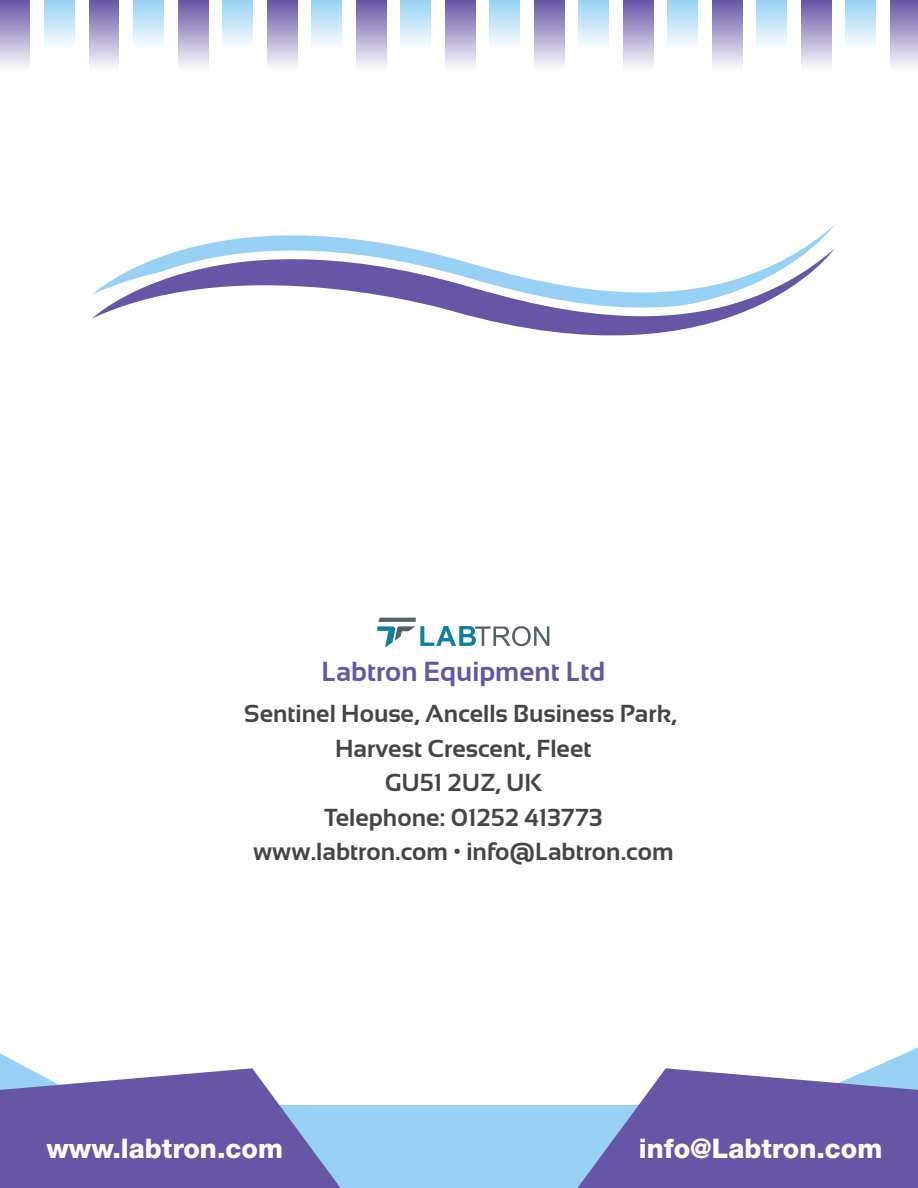
<style>
.page{position:relative;width:918px;height:1188px;background:#fff}
.page>*{position:absolute;margin:0;border:0;box-sizing:border-box;transform-origin:0 0}
.t1{font:700 27.6px "Sansation";color:#6756a6}
.t2{font:800 27px "Helvetica Neue LT Std";color:#fff}
.t3{font:700 24.6px/34.5px "Sansation";color:#454545;text-align:center}
</style>
<div class="page">
<svg style="left:92px;top:225px;width:743px;height:111px"></svg>
<div style="left:0;top:0;width:30px;height:70px;background:linear-gradient(to bottom,#6756a6,#faf9fc)"></div>
<div style="left:89px;top:0;width:30px;height:70px;background:linear-gradient(to bottom,#6756a6,#faf9fc)"></div>
<div style="left:178px;top:0;width:30px;height:70px;background:linear-gradient(to bottom,#6756a6,#faf9fc)"></div>
<div style="left:267px;top:0;width:30px;height:70px;background:linear-gradient(to bottom,#6756a6,#faf9fc)"></div>
<div style="left:356px;top:0;width:30px;height:70px;background:linear-gradient(to bottom,#6756a6,#faf9fc)"></div>
<div style="left:445px;top:0;width:30px;height:70px;background:linear-gradient(to bottom,#6756a6,#faf9fc)"></div>
<div style="left:534px;top:0;width:30px;height:70px;background:linear-gradient(to bottom,#6756a6,#faf9fc)"></div>
<div style="left:623px;top:0;width:30px;height:70px;background:linear-gradient(to bottom,#6756a6,#faf9fc)"></div>
<div style="left:712px;top:0;width:30px;height:70px;background:linear-gradient(to bottom,#6756a6,#faf9fc)"></div>
<div style="left:801px;top:0;width:30px;height:70px;background:linear-gradient(to bottom,#6756a6,#faf9fc)"></div>
<div style="left:45px;top:0;width:29px;height:49px;background:linear-gradient(to bottom,#97d2f4,#fdfeff)"></div>
<div style="left:134px;top:0;width:29px;height:49px;background:linear-gradient(to bottom,#97d2f4,#fdfeff)"></div>
<div style="left:223px;top:0;width:30px;height:49px;background:linear-gradient(to bottom,#97d2f4,#fdfeff)"></div>
<div style="left:312px;top:0;width:30px;height:49px;background:linear-gradient(to bottom,#97d2f4,#fdfeff)"></div>
<div style="left:401px;top:0;width:30px;height:49px;background:linear-gradient(to bottom,#97d2f4,#fdfeff)"></div>
<div style="left:490px;top:0;width:30px;height:49px;background:linear-gradient(to bottom,#97d2f4,#fdfeff)"></div>
<div style="left:579px;top:0;width:30px;height:49px;background:linear-gradient(to bottom,#97d2f4,#fdfeff)"></div>
<div style="left:668px;top:0;width:30px;height:49px;background:linear-gradient(to bottom,#97d2f4,#fdfeff)"></div>
<div style="left:757px;top:0;width:30px;height:49px;background:linear-gradient(to bottom,#97d2f4,#fdfeff)"></div>
<div style="left:846px;top:0;width:30px;height:49px;background:linear-gradient(to bottom,#97d2f4,#fdfeff)"></div>
<div style="left:890px;top:0;width:28px;height:70px;background:linear-gradient(to bottom,#6756a6,#faf9fc)"></div>
<svg style="left:0;top:1048px;width:918px;height:140px"></svg>
<svg style="left:0;top:1068px;width:349px;height:120px;background:#7d76b8"></svg>
<svg style="left:569px;top:1068px;width:349px;height:120px;background:#7d76b8"></svg>
<svg style="left:377px;top:618px;width:172px;height:30px"></svg>
<p class="t1" style="left:321px;top:656px;width:285px">Labtron Equipment Ltd</p>
<p class="t3" style="left:244px;top:696px;width:434px">Sentinel House, Ancells Business Park,<br>Harvest Crescent, Fleet<br>GU51 2UZ, UK<br>Telephone: 01252 413773 www.labtron.com • info@Labtron.com</p>
<p class="t2" style="left:46px;top:1132px;width:238px">www.labtron.com</p>
<p class="t2" style="left:639px;top:1132px;width:245px">info@Labtron.com</p>
</div>
